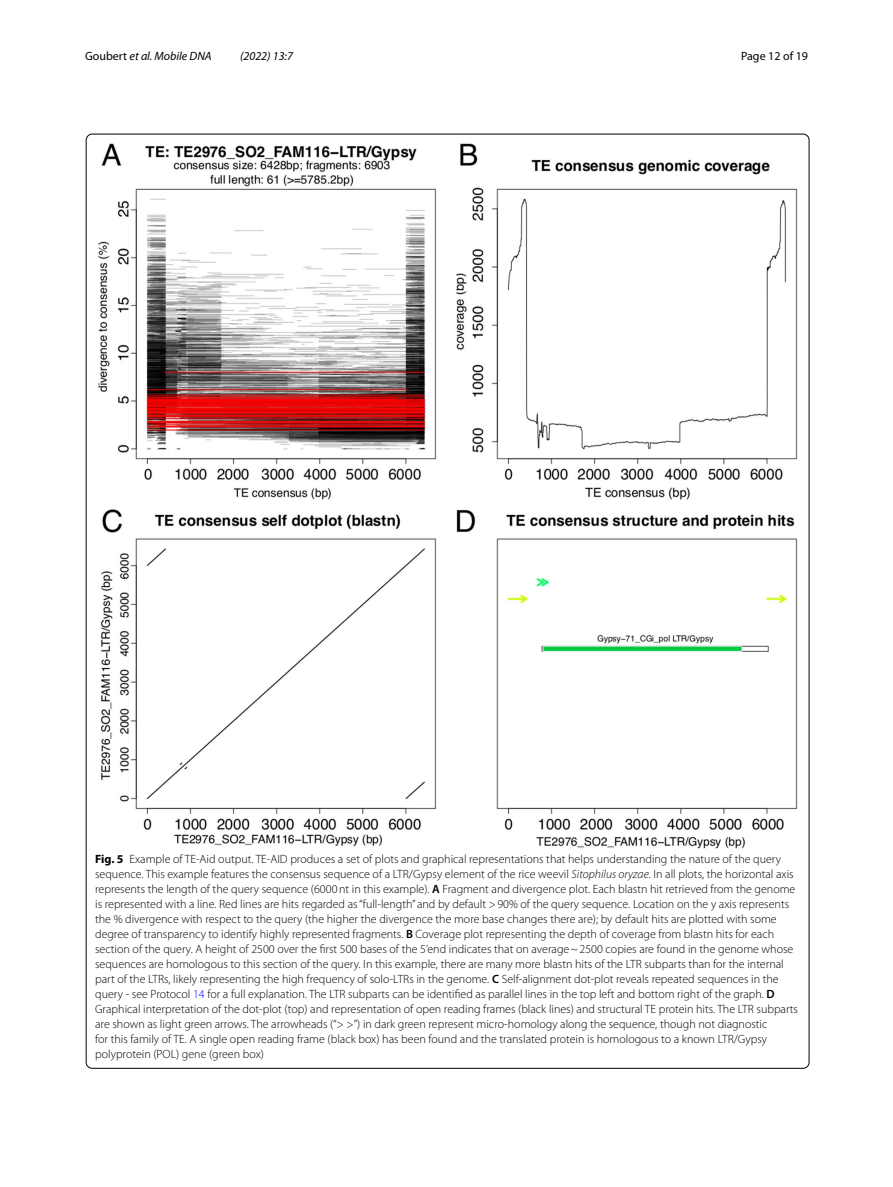
<style>
.page{position:relative;width:893px;height:1187px;background:#fff}
.page>*{position:absolute;margin:0;border:0;box-sizing:border-box;transform-origin:0 0}
.t1{font:300 12px/15px "Myriad Pro";color:#000}
.t2{font:italic 12px "Myriad Pro";color:#000}
.t3{font:12px "Myriad Pro";color:#000}
.s1{font-style:normal}
.s2{font-weight:700}
.s3{font-style:italic}
.s4{font-weight:600}
.s5{color:#00f}
</style>
<div class="page">
<img style="left:98px;top:143px;width:700px;height:705px">
<p class="t2" style="left:85px;top:48px;width:128px"><span class="s1">Goubert</span> et al. Mobile DNA</p>
<p class="t2" style="left:240px;top:48px;width:54px">(2022) 13:7</p>
<p class="t3" style="left:741px;top:48px;width:68px">Page 12 of 19</p>
<p class="t1" style="left:95px;top:851px;width:704px"><span class="s2">Fig. 5</span> Example of TE-Aid output. TE-AID produces a set of plots and graphical representations that helps understanding the nature of the query sequence. This example features the consensus sequence of a LTR/Gypsy element of the rice weevil <span class="s3">Sitophilus oryzae</span>. In all plots, the horizontal axis represents the length of the query sequence (6000nt in this example). <span class="s4">A</span> Fragment and divergence plot. Each blastn hit retrieved from the genome is represented with a line. Red lines are hits regarded as “full-length” and by default &gt;90% of the query sequence. Location on the y axis represents the % divergence with respect to the query (the higher the divergence the more base changes there are); by default hits are plotted with some degree of transparency to identify highly represented fragments. <span class="s4">B</span> Coverage plot representing the depth of coverage from blastn hits for each section of the query. A height of 2500 over the first 500 bases of the 5’end indicates that on average~2500 copies are found in the genome whose sequences are homologous to this section of the query. In this example, there are many more blastn hits of the LTR subparts than for the internal part of the LTRs, likely representing the high frequency of solo-LTRs in the genome. <span class="s4">C</span> Self-alignment dot-plot reveals repeated sequences in the query - see Protocol <span class="s5">14</span> for a full explanation. The LTR subparts can be identified as parallel lines in the top left and bottom right of the graph. <span class="s4">D </span>Graphical interpretation of the dot-plot (top) and representation of open reading frames (black lines) and structural TE protein hits. The LTR subparts are shown as light green arrows. The arrowheads (“&gt; &gt;”) in dark green represent micro-homology along the sequence, though not diagnostic<br>for this family of TE. A single open reading frame (black box) has been found and the translated protein is homologous to a known LTR/Gypsy polyprotein (POL) gene (green box)</p>
</div>
